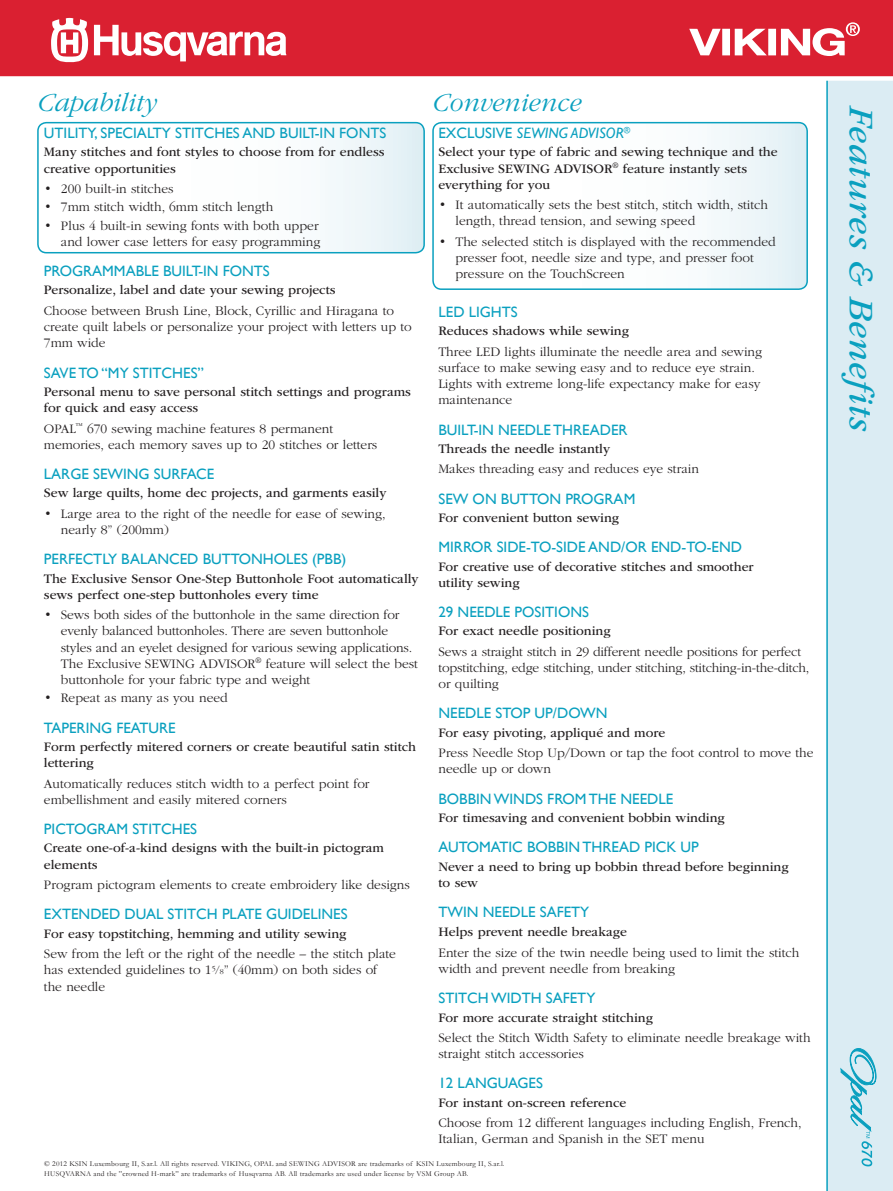
<style>
.page{position:relative;width:893px;height:1191px;background:#fff}
.page>*{position:absolute;margin:0;border:0;box-sizing:border-box;transform-origin:0 0}
.t1{font:italic 36px "ITC Garamond Std";letter-spacing:.025em;color:#0aa0bf}
.Pillars{font:italic 300 27px "ITC Garamond Std";color:#0aa0bf}
.Feature_Rubrik{font:15px "Gill Sans WGL";color:#0aa0bf}
.Feature_Rubrik-2{font:italic 15px "Gill Sans WGL";color:#0aa0bf}
.Feature_bröd{font:300 13.5px/16.2px "ITC Garamond Std";color:#231f20}
.Feature{font:13.5px/16.2px "ITC Garamond Std";color:#231f20}
.Feature_Indrag{font:300 13.5px/16.2px "ITC Garamond Std";color:#231f20}
.t2{font:7.5px/10.5px "Garamond WGL";letter-spacing:.03em;color:#231f20}
.s1{font-size:10.5px}
.s2{font-size:7.8px}
.s3{font-style:normal}
</style>
<div class="page">
<div style="left:826px;top:81px;width:67px;height:1110px;background:#dbecf3"></div>
<svg style="left:840px;top:1048px;width:36px;height:118px;background:#b2dde8"></svg>
<div style="left:0;top:0;width:893px;height:80px;background:#da2031"></div>
<svg style="left:51px;top:18px;width:37px;height:44px"></svg>
<svg style="left:94px;top:25px;width:192px;height:36px"></svg>
<svg style="left:689px;top:22px;width:171px;height:34px"></svg>
<div style="left:0;top:76px;width:893px;height:5px;background:#fff"></div>
<svg style="left:433px;top:123px;width:374px;height:166px"></svg>
<div style="left:432px;top:122px;width:376px;height:168px;border:2px solid #0aa0bf;border-radius:9px"></div>
<svg style="left:38px;top:123px;width:386px;height:130px"></svg>
<div style="left:37px;top:122px;width:388px;height:131px;border:2px solid #0aa0bf;border-radius:9px"></div>
<p class="Pillars" style="left:38px;top:88px;width:120px">Capability</p>
<p class="Pillars" style="left:432px;top:88px;width:150px">Convenience</p>
<p class="Feature_Rubrik" style="left:44px;top:123px;width:344px">UTILITY, SPECIALTY STITCHES AND BUILT-IN FONTS</p>
<p class="Feature" style="left:44px;top:144px;width:342px">Many stitches and font styles to choose from for endless creative opportunities</p>
<p class="Feature_Indrag" style="left:44px;top:181px;width:131px">• 200 built-in stitches</p>
<p class="Feature_Indrag" style="left:44px;top:199px;width:231px">• 7mm stitch width, 6mm stitch length</p>
<p class="Feature_Indrag" style="left:44px;top:217px;width:278px;text-align:right">• Plus 4 built-in sewing fonts with both upper and lower case letters for easy programming</p>
<p class="Feature_Rubrik" style="left:44px;top:261px;width:227px">PROGRAMMABLE BUILT-IN FONTS</p>
<p class="Feature" style="left:44px;top:282px;width:293px">Personalize, label and date your sewing projects</p>
<p class="Feature_bröd" style="left:44px;top:303px;width:369px">Choose between Brush Line, Block, Cyrillic and Hiragana to create quilt labels or personalize your project with letters up to<br>7mm wide</p>
<p class="Feature_Rubrik" style="left:44px;top:362px;width:162px">SAVE TO “MY STITCHES”</p>
<p class="Feature" style="left:44px;top:383px;width:369px">Personal menu to save personal stitch settings and programs for quick and easy access</p>
<p class="Feature_bröd" style="left:44px;top:420px;width:335px">OPAL<sup>™</sup> 670 sewing machine features 8 permanent memories, each memory saves up to 20 stitches or letters</p>
<p class="Feature_Rubrik" style="left:44px;top:463px;width:172px">LARGE SEWING SURFACE</p>
<p class="Feature" style="left:44px;top:485px;width:344px">Sew large quilts, home dec projects, and garments easily</p>
<p class="Feature_Indrag" style="left:61px;top:505px;width:326px;text-indent:-17px">• Large area to the right of the needle for ease of sewing, nearly 8” (200mm)</p>
<p class="Feature_Rubrik" style="left:44px;top:549px;width:304px">PERFECTLY BALANCED BUTTONHOLES (PBB)</p>
<p class="Feature" style="left:44px;top:570px;width:376px">The Exclusive Sensor One-Step Buttonhole Foot automatically sews perfect one-step buttonholes every time</p>
<p class="Feature_Indrag" style="left:61px;top:607px;width:359px;text-indent:-17px">• Sews both sides of the buttonhole in the same direction for evenly balanced buttonholes. There are seven buttonhole styles and an eyelet designed for various sewing applications.<br>The Exclusive SEWING ADVISOR<sup>®</sup> feature will select the best buttonhole for your fabric type and weight</p>
<p class="Feature_Indrag" style="left:44px;top:690px;width:185px">• Repeat as many as you need</p>
<p class="Feature_Rubrik" style="left:44px;top:717px;width:133px">TAPERING FEATURE</p>
<p class="Feature" style="left:44px;top:738px;width:374px">Form perfectly mitered corners or create beautiful satin stitch lettering</p>
<p class="Feature_bröd" style="left:44px;top:775px;width:327px">Automatically reduces stitch width to a perfect point for embellishment and easily mitered corners</p>
<p class="Feature_Rubrik" style="left:44px;top:818px;width:155px">PICTOGRAM STITCHES</p>
<p class="Feature" style="left:44px;top:840px;width:342px">Create one-of-a-kind designs with the built-in pictogram elements</p>
<p class="Feature_bröd" style="left:44px;top:877px;width:367px">Program pictogram elements to create embroidery like designs</p>
<p class="Feature_Rubrik" style="left:44px;top:904px;width:305px">EXTENDED DUAL STITCH PLATE GUIDELINES</p>
<p class="Feature" style="left:44px;top:925px;width:304px">For easy topstitching, hemming and utility sewing</p>
<p class="Feature_bröd" style="left:44px;top:946px;width:354px">Sew from the left or the right of the needle – the stitch plate has extended guidelines to 1<sup>5</sup><span class="s1">/</span><span class="s2">8</span>” (40mm) on both sides of the needle</p>
<p class="Feature_Rubrik-2" style="left:438px;top:122px;width:193px"><span class="s3">EXCLUSIVE</span> SEWING ADVISOR<sup>®</sup></p>
<p class="Feature" style="left:438px;top:144px;width:341px">Select your type of fabric and sewing technique and the<br>Exclusive SEWING ADVISOR<sup>®</sup> feature instantly sets everything for you</p>
<p class="Feature_Indrag" style="left:455px;top:197px;width:314px;text-indent:-17px">• It automatically sets the best stitch, stitch width, stitch length, thread tension, and sewing speed</p>
<p class="Feature_Indrag" style="left:455px;top:234px;width:322px;text-indent:-17px">• The selected stitch is displayed with the recommended presser foot, needle size and type, and presser foot pressure on the TouchScreen</p>
<p class="Feature_Rubrik" style="left:438px;top:302px;width:81px">LED LIGHTS</p>
<p class="Feature" style="left:438px;top:323px;width:192px">Reduces shadows while sewing</p>
<p class="Feature_bröd" style="left:438px;top:344px;width:325px">Three LED lights illuminate the needle area and sewing surface to make sewing easy and to reduce eye strain.<br>Lights with extreme long-life expectancy make for easy maintenance</p>
<p class="Feature_Rubrik" style="left:438px;top:419px;width:191px">BUILT-IN NEEDLE THREADER</p>
<p class="Feature" style="left:438px;top:441px;width:173px">Threads the needle instantly</p>
<p class="Feature_bröd" style="left:438px;top:461px;width:262px">Makes threading easy and reduces eye strain</p>
<p class="Feature_Rubrik" style="left:438px;top:488px;width:198px">SEW ON BUTTON PROGRAM</p>
<p class="Feature" style="left:438px;top:510px;width:182px">For convenient button sewing</p>
<p class="Feature_Rubrik" style="left:438px;top:537px;width:305px">MIRROR SIDE-TO-SIDE AND/OR END-TO-END</p>
<p class="Feature" style="left:438px;top:558px;width:317px">For creative use of decorative stitches and smoother utility sewing</p>
<p class="Feature_Rubrik" style="left:438px;top:601px;width:152px">29 NEEDLE POSITIONS</p>
<p class="Feature" style="left:438px;top:623px;width:174px">For exact needle positioning</p>
<p class="Feature_bröd" style="left:438px;top:643px;width:372px">Sews a straight stitch in 29 different needle positions for perfect topstitching, edge stitching, under stitching, stitching-in-the-ditch, or quilting</p>
<p class="Feature_Rubrik" style="left:438px;top:703px;width:170px">NEEDLE STOP UP/DOWN</p>
<p class="Feature" style="left:438px;top:724px;width:228px">For easy pivoting, appliqué and more</p>
<p class="Feature_bröd" style="left:438px;top:745px;width:376px">Press Needle Stop Up/Down or tap the foot control to move the needle up or down</p>
<p class="Feature_Rubrik" style="left:438px;top:788px;width:236px">BOBBIN WINDS FROM THE NEEDLE</p>
<p class="Feature" style="left:438px;top:810px;width:288px">For timesaving and convenient bobbin winding</p>
<p class="Feature_Rubrik" style="left:438px;top:837px;width:262px">AUTOMATIC BOBBIN THREAD PICK UP</p>
<p class="Feature" style="left:438px;top:858px;width:352px">Never a need to bring up bobbin thread before beginning to sew</p>
<p class="Feature_Rubrik" style="left:438px;top:901px;width:152px">TWIN NEEDLE SAFETY</p>
<p class="Feature" style="left:438px;top:924px;width:190px">Helps prevent needle breakage</p>
<p class="Feature_bröd" style="left:438px;top:944px;width:362px">Enter the size of the twin needle being used to limit the stitch width and prevent needle from breaking</p>
<p class="Feature_Rubrik" style="left:438px;top:987px;width:158px">STITCH WIDTH SAFETY</p>
<p class="Feature" style="left:438px;top:1009px;width:216px">For more accurate straight stitching</p>
<p class="Feature_bröd" style="left:438px;top:1029px;width:374px">Select the Stitch Width Safety to eliminate needle breakage with straight stitch accessories</p>
<p class="Feature_Rubrik" style="left:438px;top:1073px;width:106px">12 LANGUAGES</p>
<p class="Feature" style="left:438px;top:1094px;width:189px">For instant on-screen reference</p>
<p class="Feature_bröd" style="left:438px;top:1115px;width:365px">Choose from 12 different languages including English, French,<br>Italian, German and Spanish in the SET menu</p>
<p class="t2" style="left:44px;top:1158px;width:462px">© 2012 KSIN Luxembourg II, S.ar.l. All rights reserved. VIKING, OPAL and SEWING ADVISOR are trademarks of KSIN Luxembourg II, S.ar.l.<br>HUSQVARNA and the ”crowned H-mark” are trademarks of Husqvarna AB. All trademarks are used under license by VSM Group AB.</p>
<h1 class="t1" style="left:881px;top:106px;width:326px;rotate:90deg">Features &amp; Benefits</h1>
</div>
